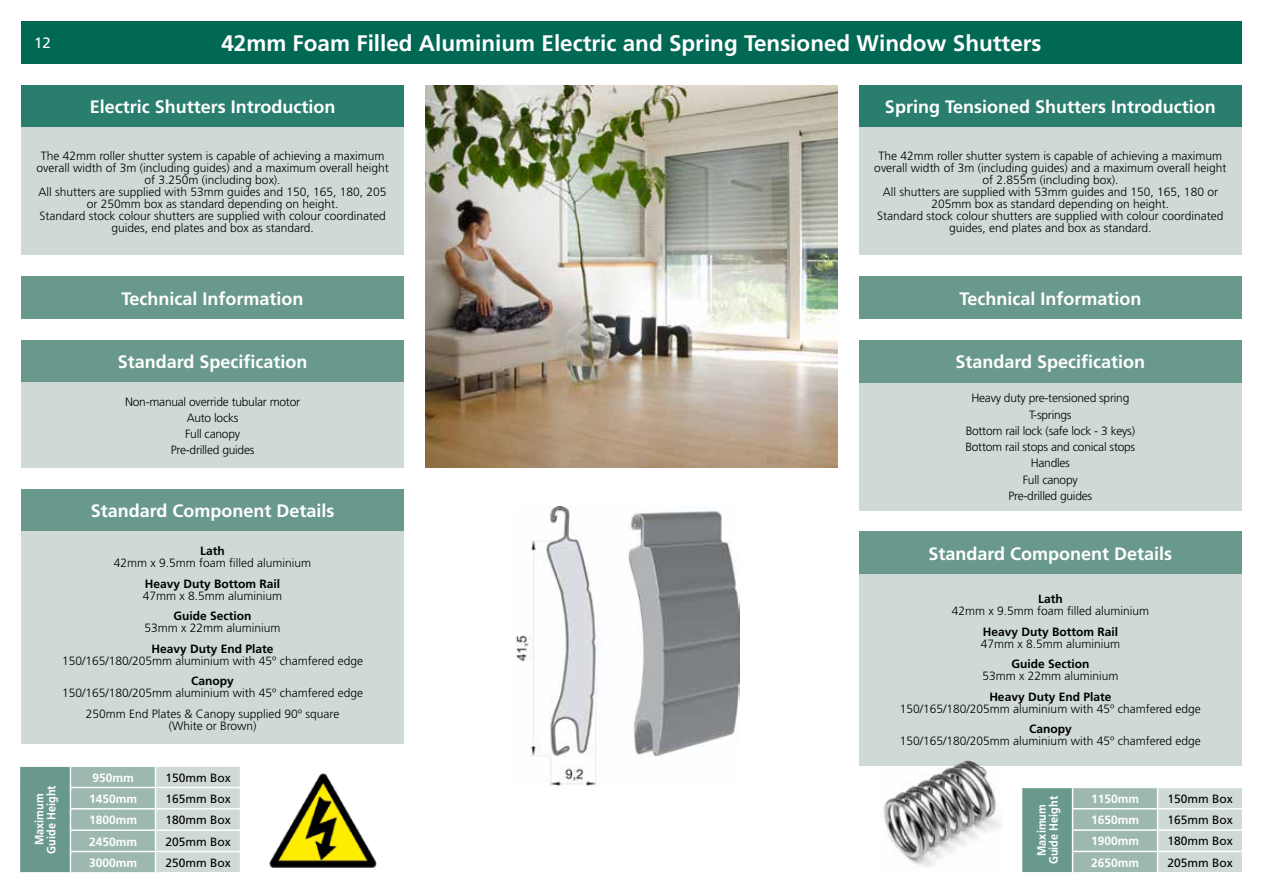
<style>
.page{position:relative;width:1263px;height:893px;background:#fff}
.page>*{position:absolute;margin:0;border:0;box-sizing:border-box;transform-origin:0 0}
.t1{font:700 22.5px "Frutiger";color:#fff}
.t2{font:700 18px "Frutiger";color:#fff}
.t3{font:15px "Frutiger";color:#fff}
.t4{font:300 12px/12px "Frutiger";color:#000;text-align:center}
.t5{font:300 12px/16.2px "Frutiger";letter-spacing:-.02em;color:#000;text-align:center}
.t6{font:700 12px "Frutiger";color:#000}
.t7{font:12px "Frutiger";color:#000}
.t8{font:700 12px "Frutiger";color:#fff}
.t9{font:700 12px/12px "Frutiger";color:#fff;text-align:center;scale:.91 1}
</style>
<div class="page">
<div style="left:21px;top:21px;width:1221px;height:43px;background:#006853"></div>
<div style="left:21px;top:85px;width:383px;height:43px;background:#297e6e"></div>
<div style="left:21px;top:128px;width:383px;height:127px;background:#cfdad7"></div>
<div style="left:21px;top:276px;width:383px;height:43px;background:#69998d"></div>
<div style="left:21px;top:340px;width:383px;height:43px;background:#69998d"></div>
<div style="left:21px;top:383px;width:383px;height:85px;background:#cfdad7"></div>
<div style="left:21px;top:489px;width:383px;height:42px;background:#69998d"></div>
<div style="left:21px;top:531px;width:383px;height:213px;background:#cfdad7"></div>
<img style="left:515px;top:507px;width:225px;height:280px">
<div style="left:859px;top:85px;width:383px;height:43px;background:#297e6e"></div>
<div style="left:859px;top:128px;width:383px;height:127px;background:#cfdad7"></div>
<div style="left:859px;top:276px;width:383px;height:43px;background:#69998d"></div>
<div style="left:859px;top:340px;width:383px;height:43px;background:#69998d"></div>
<div style="left:859px;top:383px;width:383px;height:127px;background:#cfdad7"></div>
<div style="left:859px;top:531px;width:383px;height:43px;background:#69998d"></div>
<div style="left:859px;top:574px;width:383px;height:191px;background:#cfdad7"></div>
<div style="left:1021px;top:787px;width:51px;height:86px;background:#69998d"></div>
<hr style="left:1021px;top:787px;width:51px;height:1px;background:#fff">
<svg style="left:1021px;top:788px;width:1px;height:84px"></svg>
<hr style="left:1021px;top:872px;width:51px;height:1px;background:#fff">
<svg style="left:1072px;top:787px;width:170px;height:85px;background:#bbcdc8"></svg>
<div style="left:19px;top:766px;width:51px;height:107px;background:#69998d"></div>
<hr style="left:19px;top:765px;width:51px;height:2px;background:#fff">
<svg style="left:19px;top:767px;width:1px;height:105px"></svg>
<hr style="left:19px;top:872px;width:51px;height:2px;background:#fff">
<svg style="left:70px;top:766px;width:170px;height:106px;background:#bbcdc8"></svg>
<img style="left:269px;top:773px;width:108px;height:95px">
<img style="left:425px;top:85px;width:413px;height:383px">
<img style="left:883px;top:767px;width:118px;height:100px">
<img style="left:952px;top:760px;width:30px;height:8px">
<p class="t3" style="left:34px;top:37px;width:18px">12</p>
<h1 class="t1" style="left:221px;top:34px;width:822px">42mm Foam Filled Aluminium Electric and Spring Tensioned Window Shutters</h1>
<h2 class="t2" style="left:90px;top:100px;width:247px">Electric Shutters Introduction</h2>
<p class="t4" style="left:37px;top:151px;width:354px">The 42mm roller shutter system is capable of achieving a maximum overall width of 3m (including guides) and a maximum overall height of 3.250m (including box).<br>All shutters are supplied with 53mm guides and 150, 165, 180, 205 or 250mm box as standard depending on height.<br>Standard stock colour shutters are supplied with colour coordinated guides, end plates and box as standard.</p>
<h2 class="t2" style="left:122px;top:291px;width:184px">Technical Information</h2>
<h2 class="t2" style="left:118px;top:355px;width:191px">Standard Specification</h2>
<p class="t5" style="left:125px;top:394px;width:177px">Non-manual override tubular motor<br>Auto locks<br>Full canopy<br>Pre-drilled guides</p>
<h2 class="t2" style="left:91px;top:504px;width:245px">Standard Component Details</h2>
<p class="t6" style="left:200px;top:546px;width:26px">Lath</p>
<p class="t4" style="left:114px;top:558px;width:199px">42mm x 9.5mm foam filled aluminium</p>
<p class="t6" style="left:145px;top:579px;width:137px">Heavy Duty Bottom Rail</p>
<p class="t4" style="left:143px;top:590px;width:141px">47mm x 8.5mm aluminium</p>
<p class="t6" style="left:174px;top:611px;width:80px">Guide Section</p>
<p class="t4" style="left:145px;top:623px;width:138px">53mm x 22mm aluminium</p>
<p class="t6" style="left:152px;top:644px;width:124px">Heavy Duty End Plate</p>
<p class="t4" style="left:62px;top:655px;width:302px">150/165/180/205mm aluminium with 45º chamfered edge</p>
<p class="t6" style="left:191px;top:676px;width:44px">Canopy</p>
<p class="t4" style="left:62px;top:684px;width:302px;line-height:20.5px">150/165/180/205mm aluminium with 45º chamfered edge<br>250mm End Plates &amp; Canopy supplied 90º square</p>
<p class="t4" style="left:169px;top:721px;width:89px">(White or Brown)</p>
<p class="t9" style="left:34px;top:853px;width:76px;rotate:-90deg">Maximum<br>Guide Height</p>
<p class="t8" style="left:92px;top:772px;width:43px">950mm</p>
<p class="t7" style="left:165px;top:772px;width:67px">150mm Box</p>
<p class="t8" style="left:89px;top:794px;width:50px">1450mm</p>
<p class="t7" style="left:165px;top:794px;width:67px">165mm Box</p>
<p class="t8" style="left:89px;top:815px;width:50px">1800mm</p>
<p class="t7" style="left:165px;top:815px;width:67px">180mm Box</p>
<p class="t8" style="left:89px;top:836px;width:50px">2450mm</p>
<p class="t7" style="left:165px;top:836px;width:67px">205mm Box</p>
<p class="t8" style="left:89px;top:858px;width:50px">3000mm</p>
<p class="t7" style="left:165px;top:858px;width:67px">250mm Box</p>
<h2 class="t2" style="left:885px;top:100px;width:332px">Spring Tensioned Shutters Introduction</h2>
<p class="t4" style="left:874px;top:151px;width:354px">The 42mm roller shutter system is capable of achieving a maximum overall width of 3m (including guides) and a maximum overall height of 2.855m (including box).<br>All shutters are supplied with 53mm guides and 150, 165, 180 or 205mm box as standard depending on height.<br>Standard stock colour shutters are supplied with colour coordinated guides, end plates and box as standard.</p>
<h2 class="t2" style="left:959px;top:291px;width:184px">Technical Information</h2>
<h2 class="t2" style="left:955px;top:355px;width:191px">Standard Specification</h2>
<p class="t5" style="left:965px;top:391px;width:171px">Heavy duty pre-tensioned spring<br>T-springs<br>Bottom rail lock (safe lock - 3 keys)<br>Bottom rail stops and conical stops<br>Handles<br>Full canopy<br>Pre-drilled guides</p>
<h2 class="t2" style="left:928px;top:546px;width:245px">Standard Component Details</h2>
<p class="t6" style="left:1038px;top:594px;width:26px">Lath</p>
<p class="t4" style="left:952px;top:606px;width:199px">42mm x 9.5mm foam filled aluminium</p>
<p class="t6" style="left:983px;top:627px;width:137px">Heavy Duty Bottom Rail</p>
<p class="t4" style="left:981px;top:639px;width:141px">47mm x 8.5mm aluminium</p>
<p class="t6" style="left:1011px;top:659px;width:80px">Guide Section</p>
<p class="t4" style="left:982px;top:671px;width:138px">53mm x 22mm aluminium</p>
<p class="t6" style="left:989px;top:692px;width:124px">Heavy Duty End Plate</p>
<p class="t4" style="left:900px;top:704px;width:302px">150/165/180/205mm aluminium with 45º chamfered edge</p>
<p class="t6" style="left:1029px;top:724px;width:44px">Canopy</p>
<p class="t4" style="left:900px;top:736px;width:302px">150/165/180/205mm aluminium with 45º chamfered edge</p>
<p class="t9" style="left:1036px;top:864px;width:76px;rotate:-90deg">Maximum<br>Guide Height</p>
<p class="t8" style="left:1091px;top:794px;width:50px">1150mm</p>
<p class="t7" style="left:1167px;top:794px;width:67px">150mm Box</p>
<p class="t8" style="left:1091px;top:815px;width:50px">1650mm</p>
<p class="t7" style="left:1167px;top:815px;width:67px">165mm Box</p>
<p class="t8" style="left:1091px;top:836px;width:50px">1900mm</p>
<p class="t7" style="left:1167px;top:836px;width:67px">180mm Box</p>
<p class="t8" style="left:1091px;top:858px;width:50px">2650mm</p>
<p class="t7" style="left:1167px;top:858px;width:67px">205mm Box</p>
</div>
